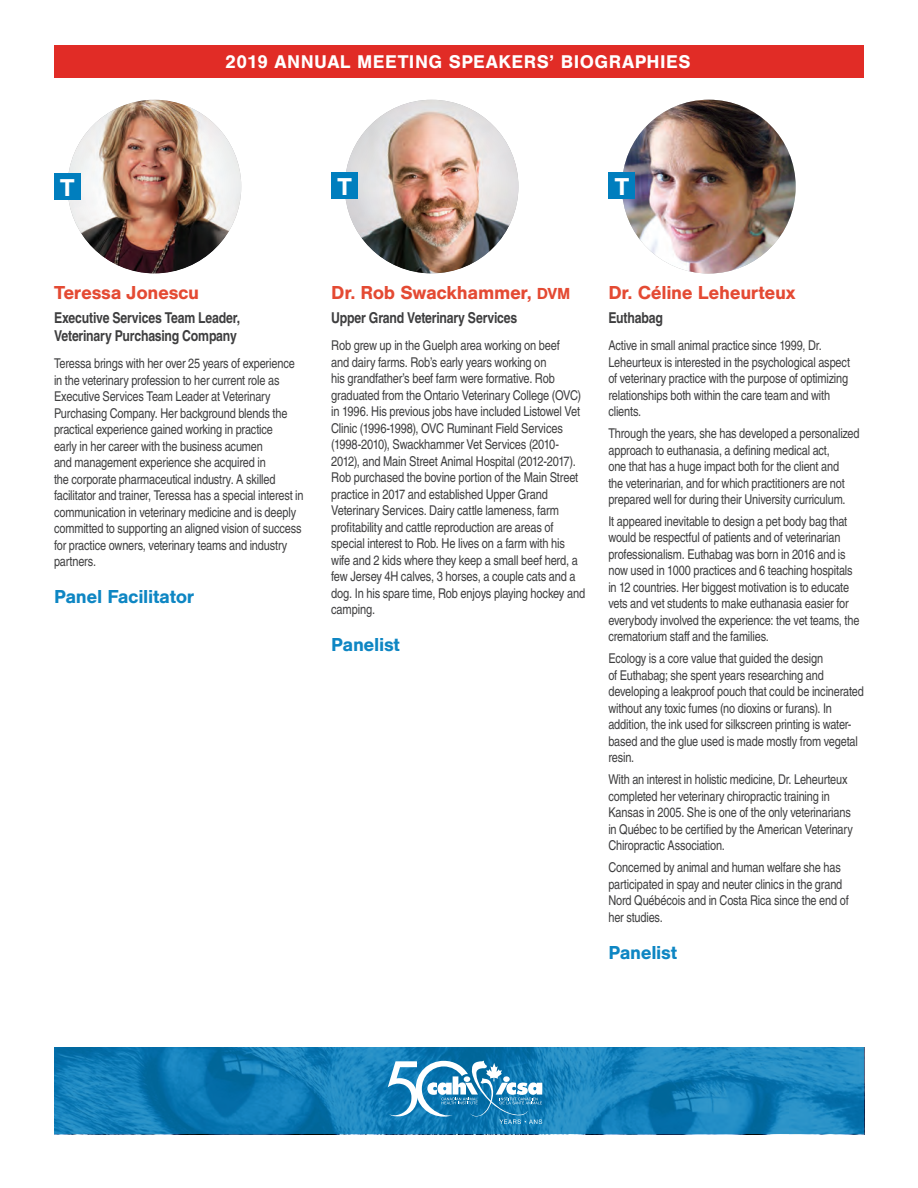
<style>
.page{position:relative;width:918px;height:1188px;background:#fff}
.page>*{position:absolute;margin:0;border:0;box-sizing:border-box;transform-origin:0 0}
.t1{font:700 25.35px "Nimbus San";color:#fff}
.t2{font:700 19.5px "Nimbus San";letter-spacing:-.02em;color:#e44a33}
.t3{font:700 19.5px "Nimbus San";letter-spacing:-.02em;color:#0e86c3}
.t4{font:700 19.05px "Nimbus San";letter-spacing:.025em;color:#fff}
.t5{font:700 15px/18px "Nimbus San Con L";letter-spacing:-.015em;color:#3e3e3f}
.t6{font:13.5px/16.5px "Nimbus San Con L";letter-spacing:-.01em;color:#3e3e3f}
.s1{font-family:"Nimbus San Bol SC850";font-weight:400;font-size:16.65px}
</style>
<div class="page">
<div style="left:54px;top:45px;width:810px;height:33px;background:#e12c26"></div>
<div style="left:342px;top:97px;width:177px;height:177px;background:#231f20;opacity:.15"></div>
<div style="left:331px;top:172px;width:27px;height:27px;background:#007ebe"></div>
<svg style="left:54px;top:1048px;width:810px;height:86px;background:#157fb8"></svg>
<svg style="left:388px;top:1061px;width:154px;height:63px"></svg>
<div style="left:65px;top:97px;width:177px;height:177px;background:#231f20;opacity:.15"></div>
<div style="left:54px;top:173px;width:27px;height:27px;background:#007ebe"></div>
<img style="left:622px;top:100px;width:174px;height:174px;border-radius:87px">
<div style="left:608px;top:172px;width:27px;height:27px;background:#007ebe"></div>
<p class="t1" style="left:60px;top:173px;width:16px">T</p>
<p class="t4" style="left:225px;top:51px;width:467px">2019 ANNUAL MEETING SPEAKERS’ BIOGRAPHIES</p>
<p class="t1" style="left:338px;top:172px;width:16px">T</p>
<p class="t1" style="left:615px;top:172px;width:16px">T</p>
<p class="t2" style="left:54px;top:282px;width:147px">Teressa Jonescu</p>
<p class="t5" style="left:54px;top:308px;width:188px">Executive Services Team Leader,<br>Veterinary Purchasing Company</p>
<p class="t6" style="left:54px;top:355px;width:251px">Teressa brings with her over 25 years of experience in the veterinary profession to her current role as Executive Services Team Leader at Veterinary Purchasing Company. Her background blends the practical experience gained working in practice<br>early in her career with the business acumen<br>and management experience she acquired in<br>the corporate pharmaceutical industry. A skilled facilitator and trainer, Teressa has a special interest in communication in veterinary medicine and is deeply committed to supporting an aligned vision of success for practice owners, veterinary teams and industry partners.</p>
<p class="t3" style="left:54px;top:586px;width:142px">Panel Facilitator</p>
<p class="t2" style="left:331px;top:282px;width:241px">Dr. Rob Swackhammer, <span class="s1">dvm</span></p>
<p class="t5" style="left:331px;top:308px;width:188px">Upper Grand Veterinary Services</p>
<p class="t6" style="left:331px;top:337px;width:256px">Rob grew up in the Guelph area working on beef<br>and dairy farms. Rob’s early years working on<br>his grandfather’s beef farm were formative. Rob graduated from the Ontario Veterinary College (OVC) in 1996. His previous jobs have included Listowel Vet Clinic (1996-1998), OVC Ruminant Field Services (1998-2010), Swackhammer Vet Services (2010- 2012), and Main Street Animal Hospital (2012-2017).<br>Rob purchased the bovine portion of the Main Street practice in 2017 and established Upper Grand Veterinary Services. Dairy cattle lameness, farm profitability and cattle reproduction are areas of special interest to Rob. He lives on a farm with his wife and 2 kids where they keep a small beef herd, a few Jersey 4H calves, 3 horses, a couple cats and a dog. In his spare time, Rob enjoys playing hockey and camping.</p>
<p class="t3" style="left:331px;top:634px;width:70px">Panelist</p>
<p class="t2" style="left:608px;top:282px;width:189px">Dr. Céline Leheurteux</p>
<p class="t5" style="left:608px;top:308px;width:56px">Euthabag</p>
<p class="t6" style="left:608px;top:337px;width:243px">Active in small animal practice since 1999, Dr.<br>Leheurteux is interested in the psychological aspect of veterinary practice with the purpose of optimizing relationships both within the care team and with clients.</p>
<p class="t6" style="left:608px;top:425px;width:253px">Through the years, she has developed a personalized approach to euthanasia, a defining medical act,<br>one that has a huge impact both for the client and<br>the veterinarian, and for which practitioners are not prepared well for during their University curriculum.</p>
<p class="t6" style="left:608px;top:512px;width:253px">It appeared inevitable to design a pet body bag that would be respectful of patients and of veterinarian professionalism. Euthabag was born in 2016 and is now used in 1000 practices and 6 teaching hospitals in 12 countries. Her biggest motivation is to educate vets and vet students to make euthanasia easier for everybody involved the experience: the vet teams, the crematorium staff and the families.</p>
<p class="t6" style="left:608px;top:650px;width:257px">Ecology is a core value that guided the design<br>of Euthabag; she spent years researching and developing a leakproof pouch that could be incinerated without any toxic fumes (no dioxins or furans). In addition, the ink used for silkscreen printing is water&shy;based and the glue used is made mostly from vegetal resin.</p>
<p class="t6" style="left:608px;top:771px;width:246px">With an interest in holistic medicine, Dr. Leheurteux completed her veterinary chiropractic training in Kansas in 2005. She is one of the only veterinarians in Québec to be certified by the American Veterinary Chiropractic Association.</p>
<p class="t6" style="left:608px;top:859px;width:242px">Concerned by animal and human welfare she has participated in spay and neuter clinics in the grand Nord Québécois and in Costa Rica since the end of her studies.</p>
<p class="t3" style="left:608px;top:941px;width:70px">Panelist</p>
</div>
